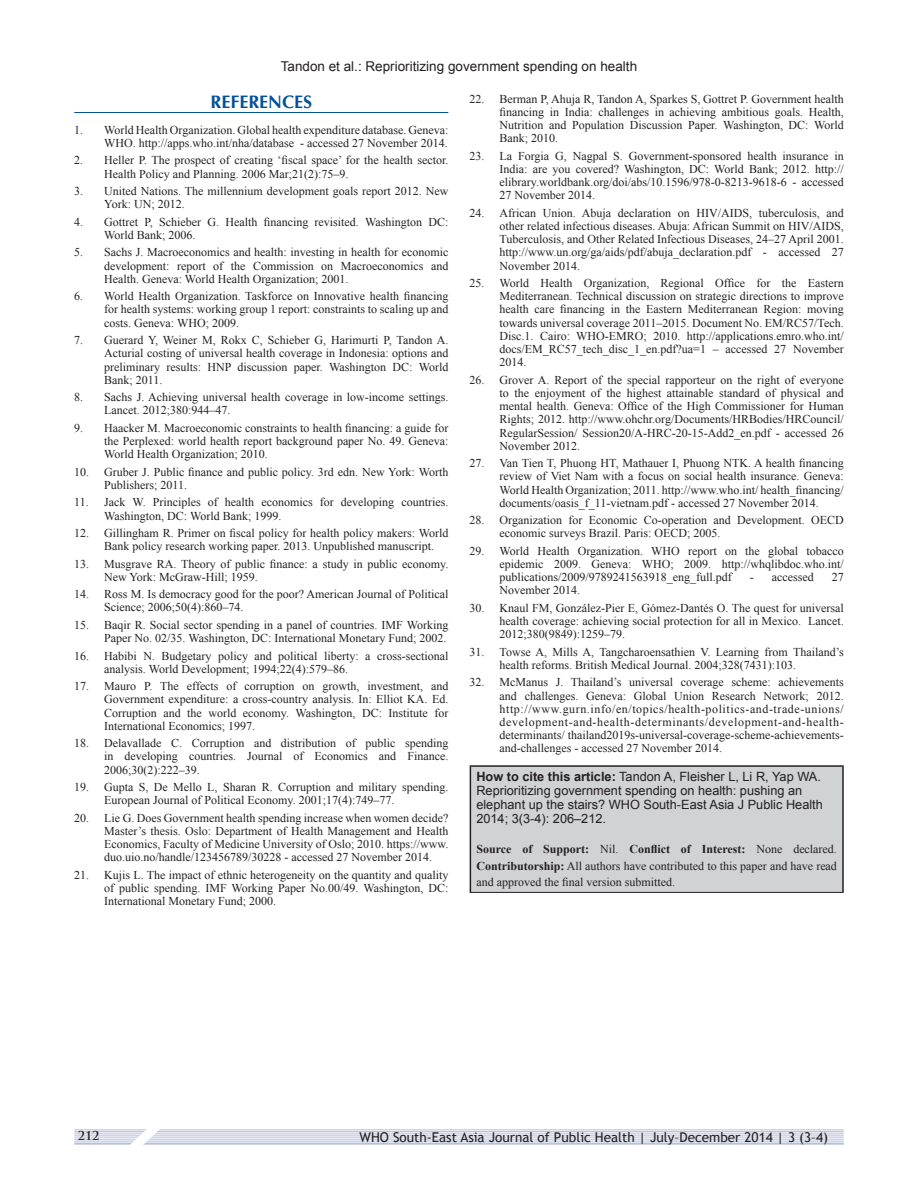
<style>
.page{position:relative;width:918px;height:1188px;background:#fff}
.page>*{position:absolute;margin:0;border:0;box-sizing:border-box;transform-origin:0 0}
.t1{font:700 18px "CG Omega";color:#01519b}
.t2{font:13.5px "Trebuchet MS";color:#231f20}
.t3{font:13.5px "Arial";color:#231f20}
.t4{font:12.75px/14.1px "Arial";color:#231f20}
.t5{font:12px/13.2px "Times New Roman";color:#231f20;text-align:justify}
.t6{font:700 12px "Trajan Pro";color:#231f20}
.s1{font-weight:700}
</style>
<div class="page">
<hr style="left:74px;top:1130px;width:770px;height:1px;background:#b6bfde">
<hr style="left:74px;top:1131px;width:770px;height:1px;background:#b6bfde">
<hr style="left:74px;top:1133px;width:770px;height:1px;background:#b6bfde">
<hr style="left:74px;top:1135px;width:770px;height:1px;background:#b6bfde">
<hr style="left:74px;top:1137px;width:770px;height:1px;background:#b6bfde">
<hr style="left:74px;top:1139px;width:770px;height:1px;background:#b6bfde">
<hr style="left:74px;top:1141px;width:770px;height:1px;background:#b6bfde">
<hr style="left:74px;top:1143px;width:770px;height:2px;background:#b6bfde">
<svg style="left:116px;top:1129px;width:62px;height:16px"></svg>
<hr style="left:74px;top:112px;width:374px;height:1px;background:#01519b">
<div style="left:470px;top:766px;width:373px;height:126px;background:#d1d2d4"></div>
<hr style="left:470px;top:765px;width:374px;height:2px;background:#231f20">
<hr style="left:470px;top:767px;width:1px;height:125px;background:#231f20">
<hr style="left:842px;top:767px;width:2px;height:125px;background:#231f20">
<hr style="left:470px;top:892px;width:374px;height:1px;background:#231f20">
<p class="t3" style="left:281px;top:58px;width:358px">Tandon et al.: Reprioritizing government spending on health</p>
<h1 class="t1" style="left:211px;top:90px;width:21px">REFERE</h1>
<h1 class="t1" style="left:268px;top:90px;width:45px">NCES</h1>
<p class="t5" style="left:74px;top:123px;width:376px;text-align:right">1. World Health Organization. Global health expenditure database. Geneva:<br>WHO. http://apps.who.int/nha/database - accessed 27 November 2014.</p>
<p class="t5" style="left:104px;top:154px;width:346px;text-indent:-30px">2. Heller P. The prospect of creating ‘fiscal space’ for the health sector.<br>Health Policy and Planning. 2006 Mar;21(2):75–9.</p>
<p class="t5" style="left:104px;top:184px;width:346px;text-indent:-30px">3. United Nations. The millennium development goals report 2012. New<br>York: UN; 2012.</p>
<p class="t5" style="left:104px;top:215px;width:346px;text-indent:-30px">4. Gottret P, Schieber G. Health financing revisited. Washington DC:<br>World Bank; 2006.</p>
<p class="t5" style="left:104px;top:246px;width:346px;text-indent:-30px">5. Sachs J. Macroeconomics and health: investing in health for economic development: report of the Commission on Macroeconomics and Health. Geneva: World Health Organization; 2001.</p>
<p class="t5" style="left:104px;top:289px;width:346px;text-indent:-30px">6. World Health Organization. Taskforce on Innovative health financing for health systems: working group 1 report: constraints to scaling up and costs. Geneva: WHO; 2009.</p>
<p class="t5" style="left:104px;top:333px;width:346px;text-indent:-30px">7. Guerard Y, Weiner M, Rokx C, Schieber G, Harimurti P, Tandon A.<br>Acturial costing of universal health coverage in Indonesia: options and preliminary results: HNP discussion paper. Washington DC: World Bank; 2011.</p>
<p class="t5" style="left:104px;top:390px;width:346px;text-indent:-30px">8. Sachs J. Achieving universal health coverage in low-income settings.<br>Lancet. 2012;380:944–47.</p>
<p class="t5" style="left:104px;top:421px;width:346px;text-indent:-30px">9. Haacker M. Macroeconomic constraints to health financing: a guide for the Perplexed: world health report background paper No. 49. Geneva:<br>World Health Organization; 2010.</p>
<p class="t5" style="left:104px;top:465px;width:346px;text-indent:-30px">10. Gruber J. Public finance and public policy. 3rd edn. New York: Worth<br>Publishers; 2011.</p>
<p class="t5" style="left:104px;top:496px;width:346px;text-indent:-30px">11. Jack W. Principles of health economics for developing countries.<br>Washington, DC: World Bank; 1999.</p>
<p class="t5" style="left:104px;top:526px;width:346px;text-indent:-30px">12. Gillingham R. Primer on fiscal policy for health policy makers: World<br>Bank policy research working paper. 2013. Unpublished manuscript.</p>
<p class="t5" style="left:104px;top:557px;width:346px;text-indent:-30px">13. Musgrave RA. Theory of public finance: a study in public economy.<br>New York: McGraw-Hill; 1959.</p>
<p class="t5" style="left:104px;top:587px;width:346px;text-indent:-30px">14. Ross M. Is democracy good for the poor? American Journal of Political<br>Science; 2006;50(4):860–74.</p>
<p class="t5" style="left:74px;top:618px;width:376px;text-align:right">15. Baqir R. Social sector spending in a panel of countries. IMF Working<br>Paper No. 02/35. Washington, DC: International Monetary Fund; 2002.</p>
<p class="t5" style="left:104px;top:649px;width:346px;text-indent:-30px">16. Habibi N. Budgetary policy and political liberty: a cross-sectional analysis. World Development; 1994;22(4):579–86.</p>
<p class="t5" style="left:104px;top:679px;width:346px;text-indent:-30px">17. Mauro P. The effects of corruption on growth, investment, and Government expenditure: a cross-country analysis. In: Elliot KA. Ed.<br>Corruption and the world economy. Washington, DC: Institute for International Economics; 1997.</p>
<p class="t5" style="left:104px;top:736px;width:346px;text-indent:-30px">18. Delavallade C. Corruption and distribution of public spending in developing countries. Journal of Economics and Finance.<br>2006;30(2):222–39.</p>
<p class="t5" style="left:104px;top:780px;width:346px;text-indent:-30px">19. Gupta S, De Mello L, Sharan R. Corruption and military spending.<br>European Journal of Political Economy. 2001;17(4):749–77.</p>
<p class="t5" style="left:104px;top:811px;width:346px;text-indent:-30px">20. Lie G. Does Government health spending increase when women decide?<br>Master’s thesis. Oslo: Department of Health Management and Health Economics, Faculty of Medicine University of Oslo; 2010. https://www. duo.uio.no/handle/123456789/30228 - accessed 27 November 2014.</p>
<p class="t5" style="left:104px;top:868px;width:346px;text-indent:-30px">21. Kujis L. The impact of ethnic heterogeneity on the quantity and quality of public spending. IMF Working Paper No.00/49. Washington, DC:<br>International Monetary Fund; 2000.</p>
<p class="t5" style="left:500px;top:92px;width:346px;text-indent:-30px">22. Berman P, Ahuja R, Tandon A, Sparkes S, Gottret P. Government health financing in India: challenges in achieving ambitious goals. Health, Nutrition and Population Discussion Paper. Washington, DC: World Bank; 2010.</p>
<p class="t5" style="left:500px;top:149px;width:346px;text-indent:-30px">23. La Forgia G, Nagpal S. Government-sponsored health insurance in India: are you covered? Washington, DC: World Bank; 2012. http:// elibrary.worldbank.org/doi/abs/10.1596/978-0-8213-9618-6 - accessed 27 November 2014.</p>
<p class="t5" style="left:500px;top:206px;width:346px;text-indent:-30px">24. African Union. Abuja declaration on HIV/AIDS, tuberculosis, and other related infectious diseases. Abuja: African Summit on HIV/AIDS, Tuberculosis, and Other Related Infectious Diseases, 24–27 April 2001. http://www.un.org/ga/aids/pdf/abuja_declaration.pdf - accessed 27<br>November 2014.</p>
<p class="t5" style="left:500px;top:276px;width:346px;text-indent:-30px">25. World Health Organization, Regional Office for the Eastern Mediterranean. Technical discussion on strategic directions to improve health care financing in the Eastern Mediterranean Region: moving towards universal coverage 2011–2015. Document No. EM/RC57/Tech.<br>Disc.1. Cairo: WHO-EMRO; 2010. http://applications.emro.who.int/ docs/EM_RC57_tech_disc_1_en.pdf?ua=1 – accessed 27 November 2014.</p>
<p class="t5" style="left:500px;top:373px;width:346px;text-indent:-30px">26. Grover A. Report of the special rapporteur on the right of everyone to the enjoyment of the highest attainable standard of physical and mental health. Geneva: Office of the High Commissioner for Human Rights; 2012. http://www.ohchr.org/Documents/HRBodies/HRCouncil/ RegularSession/ Session20/A-HRC-20-15-Add2_en.pdf - accessed 26<br>November 2012.</p>
<p class="t5" style="left:500px;top:456px;width:346px;text-indent:-30px">27. Van Tien T, Phuong HT, Mathauer I, Phuong NTK. A health financing review of Viet Nam with a focus on social health insurance. Geneva:<br>World Health Organization; 2011. http://www.who.int/ health_financing/ documents/oasis_f_11-vietnam.pdf - accessed 27 November 2014.</p>
<p class="t5" style="left:500px;top:513px;width:346px;text-indent:-30px">28. Organization for Economic Co-operation and Development. OECD economic surveys Brazil. Paris: OECD; 2005.</p>
<p class="t5" style="left:500px;top:544px;width:346px;text-indent:-30px">29. World Health Organization. WHO report on the global tobacco epidemic 2009. Geneva: WHO; 2009. http://whqlibdoc.who.int/ publications/2009/9789241563918_eng_full.pdf</p>
<p class="t5" style="left:750px;top:570px;width:65px">- accessed</p>
<p class="t5" style="left:832px;top:570px;width:13px">27</p>
<p class="t5" style="left:500px;top:584px;width:82px">November 2014.</p>
<p class="t5" style="left:500px;top:601px;width:346px;text-indent:-30px">30. Knaul FM, González-Pier E, Gómez-Dantés O. The quest for universal health coverage: achieving social protection for all in Mexico. Lancet.<br>2012;380(9849):1259–79.</p>
<p class="t5" style="left:500px;top:645px;width:346px;text-indent:-30px">31. Towse A, Mills A, Tangcharoensathien V. Learning from Thailand’s health reforms. British Medical Journal. 2004;328(7431):103.</p>
<p class="t5" style="left:500px;top:676px;width:346px;text-indent:-30px">32. McManus J. Thailand’s universal coverage scheme: achievements and challenges. Geneva: Global Union Research Network; 2012. http://www.gurn.info/en/topics/health-politics-and-trade-unions/ development-and-health-determinants/development-and-health&shy;determinants/ thailand2019s-universal-coverage-scheme-achievements&shy;and-challenges - accessed 27 November 2014.</p>
<p class="t4" style="left:476px;top:770px;width:348px"><span class="s1">How to cite this article:</span> Tandon A, Fleisher L, Li R, Yap WA.<br>Reprioritizing government spending on health: pushing an elephant up the stairs? WHO South-East Asia J Public Health 2014; 3(3-4): 206–212.</p>
<p class="t5" style="left:476px;top:841px;width:362px;line-height:16.5px"><span class="s1">Source of Support:</span> Nil. <span class="s1">Conflict of Interest:</span> None declared.<br><span class="s1">Contributorship:</span> All authors have contributed to this paper and have read and approved the final version submitted.</p>
<p class="t6" style="left:78px;top:1128px;width:23px">212</p>
<p class="t2" style="left:360px;top:1129px;width:470px">WHO South-East Asia Journal of Public Health | July–December 2014 | 3 (3–4)</p>
</div>
